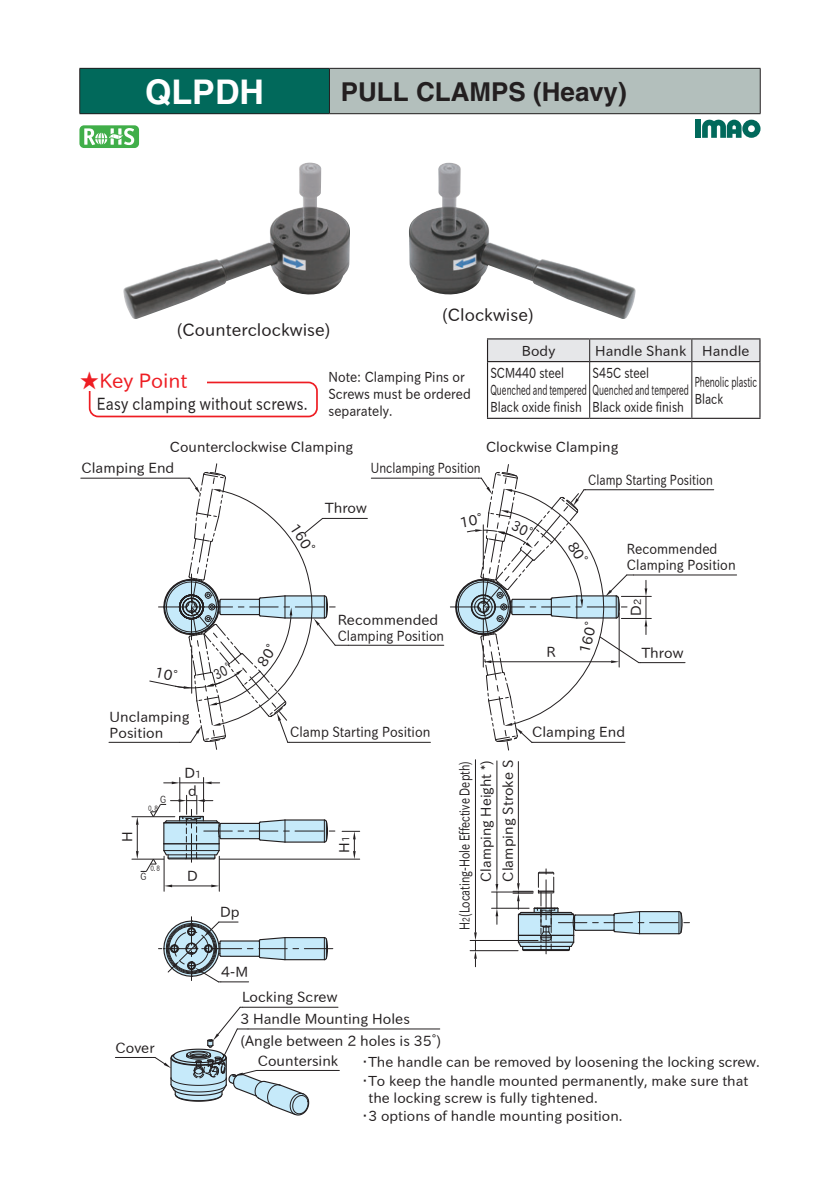
<style>
.page{position:relative;width:840px;height:1191px;background:#fff}
.page>*{position:absolute;margin:0;border:0;box-sizing:border-box;transform-origin:0 0}
.PartNo{font:700 34px "Helvetica LT Std";color:#fff}
.Product_name{font:700 26px "Helvetica LT Std";color:#231f20}
.OnePoint_title{font:20px "IPAP Gothic";letter-spacing:-.005em;color:#ee1d23}
.PartNo_pic_div{font:17px "IPAP Gothic";color:#231f20}
.Onepoint{font:17px "IPAP Gothic";letter-spacing:.01em;color:#231f20;scale:.86 1}
.t1{font:14.2px/16px "IPAP Gothic";color:#231f20}
.t2{font:14.2px/16px "IPAP Gothic";color:#231f20;scale:.9 1}
.t3{font:14.2px "IPAP Gothic";color:#231f20;scale:.8 1}
.t4{font:14.2px "IPAP Gothic";color:#231f20;scale:.75 1}
.Other{font:14px/17px "IPAP Gothic";color:#231f20}
.MaterialTable_value{font:14px "IPAP Gothic";color:#231f20;scale:.8 1}
.Other-2{font:14px "IPAP Gothic";color:#231f20;scale:.9 1}
.MaterialTable_value-2{font:14px "IPAP Gothic";color:#231f20;scale:.59 1}
.MaterialTable_header{font:14px "IPAP Gothic";color:#231f20}
.MaterialTable_value-3{font:14px "IPAP Gothic";color:#231f20;scale:.6 1}
.t5{font:10px "IPAP Gothic";color:#231f20;scale:.8 1}
.t6{font:7px "IPAP Gothic";color:#231f20;scale:.75 1}
.s1{font-size:10px}
</style>
<div class="page">
<img style="left:123px;top:163px;width:227px;height:156px">
<div style="left:80px;top:68px;width:249px;height:46px;background:#01695b"></div>
<div style="left:329px;top:68px;width:430px;height:46px;background:#b3bfbc"></div>
<hr style="left:79px;top:68px;width:250px;height:1px;background:#231f20">
<hr style="left:79px;top:69px;width:1px;height:44px;background:#231f20">
<hr style="left:329px;top:68px;width:431px;height:1px;background:#231f20">
<hr style="left:329px;top:69px;width:1px;height:44px;background:#231f20">
<hr style="left:759px;top:69px;width:1px;height:44px;background:#231f20">
<hr style="left:79px;top:113px;width:250px;height:1px;background:#231f20">
<hr style="left:329px;top:113px;width:431px;height:1px;background:#231f20">
<div style="left:695px;top:120px;width:5px;height:18px;background:#01695b"></div>
<svg style="left:702px;top:119px;width:58px;height:19px"></svg>
<div style="left:79px;top:125px;width:60px;height:23px;background:#40ae49;border-radius:5px"></div>
<svg style="left:84px;top:128px;width:50px;height:17px"></svg>
<div style="left:89px;top:381px;width:228px;height:36px;border:2px solid #ee1d23;border-radius:9px"></div>
<div style="left:79px;top:370px;width:128px;height:20px;background:#fff"></div>
<hr style="left:486px;top:338px;width:103px;height:1px;background:#231f20">
<hr style="left:486px;top:339px;width:2px;height:22px;background:#231f20">
<hr style="left:589px;top:338px;width:102px;height:1px;background:#231f20">
<hr style="left:691px;top:338px;width:69px;height:1px;background:#231f20">
<hr style="left:486px;top:361px;width:103px;height:1px;background:#231f20">
<hr style="left:486px;top:362px;width:2px;height:56px;background:#231f20">
<hr style="left:589px;top:361px;width:102px;height:1px;background:#231f20">
<hr style="left:691px;top:361px;width:69px;height:1px;background:#231f20">
<hr style="left:759px;top:362px;width:1px;height:56px;background:#231f20">
<hr style="left:486px;top:418px;width:103px;height:1px;background:#231f20">
<hr style="left:589px;top:418px;width:102px;height:1px;background:#231f20">
<hr style="left:691px;top:418px;width:69px;height:1px;background:#231f20">
<div style="left:487px;top:339px;width:273px;height:22px;background:#e6e7e9"></div>
<hr style="left:589px;top:361px;width:1px;height:57px;background:#231f20">
<hr style="left:691px;top:361px;width:1px;height:57px;background:#231f20">
<img style="left:409px;top:163px;width:226px;height:156px">
<hr style="left:470px;top:940px;width:67px;height:1px;background:#231f20">
<hr style="left:470px;top:950px;width:48px;height:1px;background:#231f20">
<hr style="left:475px;top:759px;width:1px;height:173px;background:#231f20">
<svg style="left:474px;top:932px;width:2px;height:34px"></svg>
<hr style="left:491px;top:891px;width:42px;height:1px;background:#231f20">
<hr style="left:491px;top:908px;width:38px;height:1px;background:#231f20">
<hr style="left:496px;top:761px;width:1px;height:123px;background:#231f20">
<svg style="left:495px;top:884px;width:3px;height:40px"></svg>
<hr style="left:517px;top:761px;width:1px;height:122px;background:#231f20">
<hr style="left:164px;top:856px;width:1px;height:35px;background:#231f20">
<hr style="left:219px;top:856px;width:1px;height:35px;background:#231f20">
<hr style="left:172px;top:885px;width:39px;height:1px;background:#231f20">
<svg style="left:164px;top:884px;width:8px;height:3px"></svg>
<svg style="left:211px;top:884px;width:8px;height:3px"></svg>
<hr style="left:132px;top:816px;width:43px;height:1px;background:#231f20">
<hr style="left:132px;top:858px;width:32px;height:1px;background:#231f20">
<hr style="left:179px;top:777px;width:1px;height:34px;background:#231f20">
<hr style="left:203px;top:777px;width:1px;height:34px;background:#231f20">
<svg style="left:164px;top:781px;width:55px;height:3px"></svg>
<hr style="left:219px;top:858px;width:140px;height:1px;background:#231f20">
<svg style="left:342px;top:831px;width:17px;height:28px"></svg>
<svg style="left:136px;top:795px;width:200px;height:77px"></svg>
<hr style="left:621px;top:596px;width:30px;height:1px;background:#231f20">
<hr style="left:621px;top:618px;width:30px;height:1px;background:#231f20">
<hr style="left:640px;top:662px;width:44px;height:1px;background:#231f20">
<hr style="left:325px;top:518px;width:42px;height:1px;background:#231f20">
<hr style="left:81px;top:478px;width:107px;height:1px;background:#231f20">
<hr style="left:371px;top:478px;width:107px;height:1px;background:#231f20">
<hr style="left:109px;top:742px;width:70px;height:1px;background:#231f20">
<hr style="left:289px;top:742px;width:141px;height:1px;background:#231f20">
<hr style="left:585px;top:489px;width:128px;height:1px;background:#231f20">
<hr style="left:348px;top:645px;width:95px;height:1px;background:#231f20">
<hr style="left:633px;top:574px;width:103px;height:1px;background:#231f20">
<svg style="left:512px;top:869px;width:177px;height:85px"></svg>
<hr style="left:115px;top:1057px;width:37px;height:1px;background:#231f20">
<hr style="left:257px;top:1070px;width:82px;height:1px;background:#231f20">
<hr style="left:242px;top:1007px;width:96px;height:1px;background:#231f20">
<hr style="left:248px;top:1028px;width:191px;height:1px;background:#231f20">
<svg style="left:152px;top:1006px;width:157px;height:110px"></svg>
<svg style="left:158px;top:916px;width:174px;height:66px"></svg>
<div style="left:174px;top:931px;width:35px;height:35px;border:1px dashed #231f20;border-radius:50%"></div>
<svg style="left:450px;top:464px;width:197px;height:286px"></svg>
<svg style="left:149px;top:463px;width:199px;height:287px"></svg>
<p class="PartNo" style="left:145px;top:71px;width:120px">QLPDH</p>
<p class="Product_name" style="left:340px;top:76px;width:287px">PULL CLAMPS (Heavy)</p>
<p class="PartNo_pic_div" style="left:177px;top:321px;width:155px">(Counterclockwise)</p>
<p class="PartNo_pic_div" style="left:442px;top:305px;width:93px">(Clockwise)</p>
<p class="MaterialTable_header" style="left:521px;top:342px;width:35px">Body</p>
<p class="MaterialTable_header" style="left:595px;top:342px;width:93px">Handle Shank</p>
<p class="MaterialTable_header" style="left:702px;top:342px;width:49px">Handle</p>
<p class="MaterialTable_value" style="left:490px;top:365px;width:94px">SCM440 steel</p>
<p class="MaterialTable_value-2" style="left:490px;top:382px;width:338px">Quenched and tempered Quenched and tempered</p>
<p class="MaterialTable_value" style="left:490px;top:399px;width:116px">Black oxide finish</p>
<p class="MaterialTable_value" style="left:592px;top:365px;width:72px">S45C steel</p>
<p class="MaterialTable_value" style="left:592px;top:399px;width:116px">Black oxide finish</p>
<p class="OnePoint_title" style="left:79px;top:369px;width:109px">★Key Point</p>
<p class="Other-2" style="left:328px;top:369px;width:153px">Note: Clamping Pins or</p>
<p class="Other-2" style="left:328px;top:386px;width:160px">Screws must be ordered</p>
<p class="Other-2" style="left:328px;top:402px;width:72px">separately.</p>
<p class="Other" style="left:170px;top:439px;width:185px">Counterclockwise Clamping</p>
<p class="Other" style="left:485px;top:439px;width:134px">Clockwise Clamping</p>
<p class="MaterialTable_value-3" style="left:694px;top:374px;width:105px">Phenolic plastic</p>
<p class="MaterialTable_value" style="left:694px;top:391px;width:37px">Black</p>
<p class="Onepoint" style="left:97px;top:394px;width:246px">Easy clamping without screws.</p>
<p class="t1" style="left:81px;top:460px;width:94px">Clamping End</p>
<p class="t3" style="left:370px;top:460px;width:139px">Unclamping Position</p>
<p class="t1" style="left:299px;top:521px;width:33px;rotate:57deg">160°</p>
<p class="t1" style="left:325px;top:501px;width:43px">Throw</p>
<p class="t1" style="left:337px;top:612px;width:108px">Recommended<br>Clamping Position</p>
<p class="t1" style="left:546px;top:644px;width:11px">R</p>
<p class="t3" style="left:588px;top:471px;width:157px">Clamp Starting Position</p>
<p class="t2" style="left:626px;top:542px;width:122px">Recommended<br>Clamping Position</p>
<p class="t1" style="left:576px;top:651px;width:33px;rotate:-76deg">160°</p>
<p class="t1" style="left:628px;top:615px;width:18px;rotate:-90deg">D<span class="s1">2</span></p>
<p class="t1" style="left:641px;top:645px;width:43px">Throw</p>
<p class="t1" style="left:110px;top:709px;width:81px">Unclamping<br>Position</p>
<p class="t1" style="left:120px;top:842px;width:12px;rotate:-90deg">H</p>
<p class="t5" style="left:160px;top:794px;width:9px">G</p>
<p class="t6" style="left:148px;top:804px;width:15px">０．８</p>
<p class="t6" style="left:150px;top:864px;width:15px">０．８</p>
<p class="t5" style="left:140px;top:871px;width:9px">G</p>
<p class="t1" style="left:184px;top:765px;width:18px">D<span class="s1">1</span></p>
<p class="t1" style="left:188px;top:783px;width:10px">d</p>
<p class="t1" style="left:187px;top:868px;width:12px">D</p>
<p class="t1" style="left:220px;top:904px;width:21px">Dp</p>
<p class="t1" style="left:221px;top:964px;width:28px">4-M</p>
<p class="t2" style="left:290px;top:724px;width:157px">Clamp Starting Position</p>
<p class="t1" style="left:337px;top:853px;width:18px;rotate:-90deg">H<span class="s1">1</span></p>
<p class="t1" style="left:475px;top:881px;width:123px;line-height:22.2px;rotate:-90deg">Clamping Height *)<br>Clamping Stroke S</p>
<p class="t4" style="left:456px;top:929px;width:226px;rotate:-90deg">H<span class="s1">2</span>(Locating-Hole Effective Depth)</p>
<p class="t1" style="left:532px;top:724px;width:94px">Clamping End</p>
<p class="t1" style="left:115px;top:1040px;width:41px">Cover</p>
<p class="t1" style="left:240px;top:986px;width:202px;line-height:21.8px">Locking Screw<br>3 Handle Mounting Holes (Angle between 2 holes is 35°)</p>
<p class="t1" style="left:257px;top:1052px;width:82px">Countersink</p>
<p class="Other" style="left:361px;top:1053px;width:399px">・The handle can be removed by loosening the locking screw.</p>
<p class="Other" style="left:368px;top:1072px;width:381px;text-indent:-7px">・To keep the handle mounted permanently, make sure that the locking screw is fully tightened.</p>
<p class="Other" style="left:361px;top:1108px;width:262px">・3 options of handle mounting position.</p>
</div>
